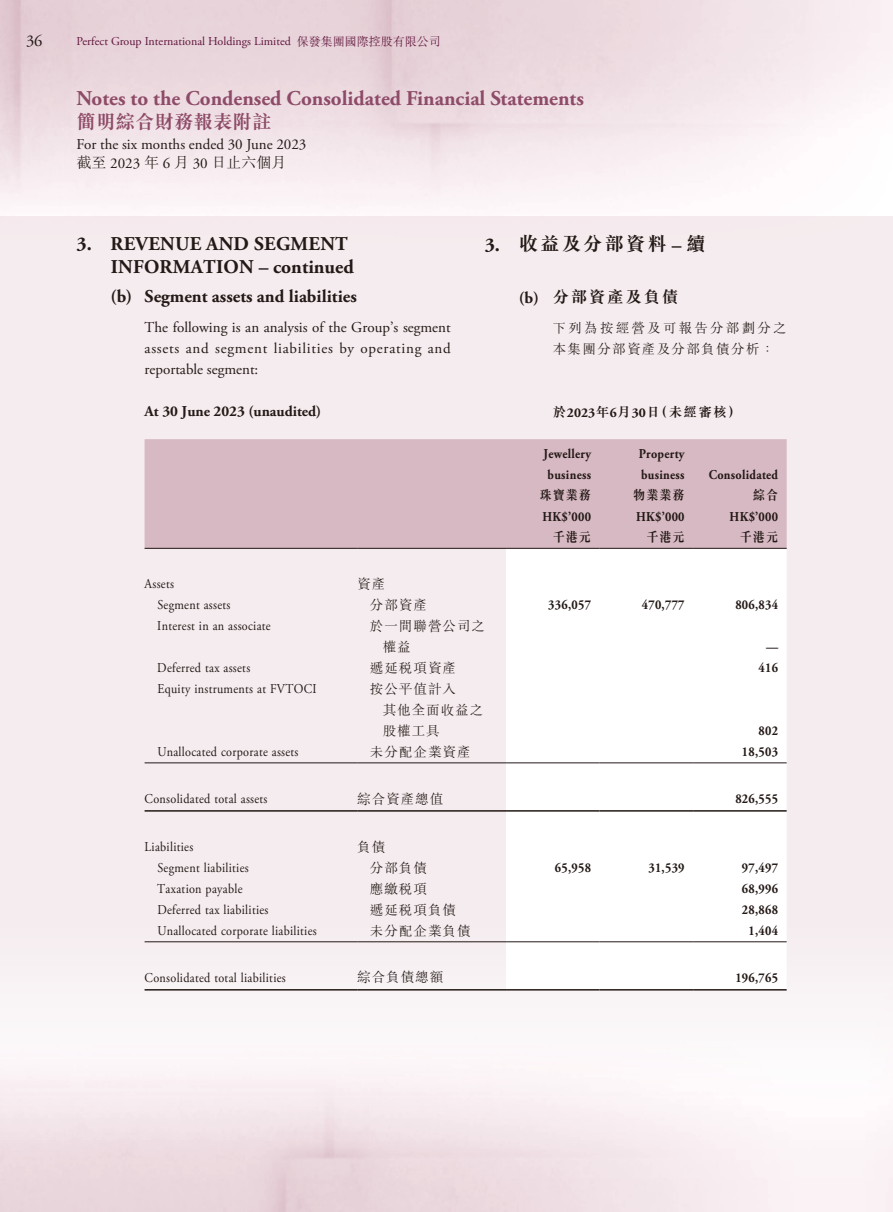
<style>
.page{position:relative;width:893px;height:1212px;background:#fff}
.page>*{position:absolute;margin:0;border:0;box-sizing:border-box;transform-origin:0 0}
.t1{font:700 21px "Adobe Garamond Pro";color:#8e4b67}
.t2{font:700 19.5px/22.5px "Adobe Garamond Pro";letter-spacing:.015em;color:#231916}
.t3{font:700 19.5px "M Sung HK";letter-spacing:.1em;color:#231916}
.t4{font:700 19.5px "M Sung HK";color:#8e4b67}
.t5{font:700 18px "Adobe Garamond Pro";color:#231916}
.t6{font:700 16.5px "M Sung HK";letter-spacing:.1em;color:#231916}
.t7{font:16.5px "Adobe Garamond Pro";color:#231916}
.t8{font:15px/21px "Adobe Garamond Pro";color:#231916;text-align:justify}
.t9{font:700 15px "Adobe Garamond Pro";color:#231916}
.t10{font:300 15px "M Sung HK";color:#231916}
.t11{font:13.5px "Adobe Garamond Pro";letter-spacing:.025em;color:#231916;scale:.9 1}
.t12{font:700 13.5px/21px "Adobe Garamond Pro";letter-spacing:.025em;color:#231916;text-align:center;scale:.9 1}
.t13{font:300 13.5px/21px "M Sung HK";letter-spacing:.075em;color:#231916}
.t14{font:300 13.5px/21px "M Sung HK";letter-spacing:.165em;color:#231916}
.t15{font:700 13.5px "M Sung HK";letter-spacing:.075em;color:#231916;scale:.9 1}
.t16{font:700 13.5px "M Sung HK";letter-spacing:.075em;color:#231916}
.t17{font:12px "Adobe Garamond Pro";color:#60153b}
.s1{font-family:"M Sung HK";font-weight:300}
.s2{font-family:"Adobe Garamond Pro";font-weight:400}
.s3{font-family:"Adobe Garamond Pro"}
</style>
<div class="page">
<div style="left:0;top:217px;width:893px;height:932px;background:#f5ecef"></div>
<div style="left:145px;top:439px;width:642px;height:109px;background:#d7b9c3"></div>
<div style="left:506px;top:549px;width:281px;height:440px;background:#fff"></div>
<hr style="left:145px;top:548px;width:212px;height:1px;background:#231916">
<hr style="left:357px;top:548px;width:149px;height:1px;background:#231916">
<hr style="left:506px;top:548px;width:94px;height:1px;background:#231916">
<hr style="left:600px;top:548px;width:93px;height:1px;background:#231916">
<hr style="left:693px;top:548px;width:94px;height:1px;background:#231916">
<hr style="left:145px;top:762px;width:212px;height:1px;background:#231916">
<hr style="left:357px;top:762px;width:149px;height:1px;background:#231916">
<hr style="left:506px;top:762px;width:94px;height:1px;background:#231916">
<hr style="left:600px;top:762px;width:93px;height:1px;background:#231916">
<hr style="left:693px;top:762px;width:94px;height:1px;background:#231916">
<hr style="left:145px;top:810px;width:212px;height:2px;background:#231916">
<hr style="left:357px;top:810px;width:149px;height:2px;background:#231916">
<hr style="left:506px;top:810px;width:94px;height:2px;background:#231916">
<hr style="left:600px;top:810px;width:93px;height:2px;background:#231916">
<hr style="left:693px;top:810px;width:94px;height:2px;background:#231916">
<hr style="left:145px;top:941px;width:212px;height:1px;background:#231916">
<hr style="left:357px;top:941px;width:149px;height:1px;background:#231916">
<hr style="left:506px;top:941px;width:94px;height:1px;background:#231916">
<hr style="left:600px;top:941px;width:93px;height:1px;background:#231916">
<hr style="left:693px;top:941px;width:94px;height:1px;background:#231916">
<hr style="left:145px;top:989px;width:212px;height:1px;background:#231916">
<hr style="left:357px;top:989px;width:149px;height:1px;background:#231916">
<hr style="left:506px;top:989px;width:94px;height:1px;background:#231916">
<hr style="left:600px;top:989px;width:93px;height:1px;background:#231916">
<hr style="left:693px;top:989px;width:94px;height:1px;background:#231916">
<p class="t7" style="left:26px;top:30px;width:18px">36</p>
<p class="t17" style="left:77px;top:34px;width:366px">Perfect Group International Holdings Limited <span class="s1">保發集團國際控股有限公司</span></p>
<h1 class="t1" style="left:77px;top:86px;width:509px">Notes to the Condensed Consolidated Financial Statements</h1>
<h2 class="t4" style="left:77px;top:112px;width:197px">簡明綜合財務報表附註</h2>
<p class="t8" style="left:77px;top:135px;width:231px">For the six months ended 30 June 2023</p>
<p class="t10" style="left:77px;top:152px;width:212px">截至 <span class="s2">2023</span> 年 <span class="s2">6</span> 月 <span class="s2">30</span> 日止六個月</p>
<h2 class="t2" style="left:111px;top:233px;width:245px;text-indent:-34px">3. REVENUE AND SEGMENT<br>INFORMATION – continued</h2>
<h3 class="t5" style="left:111px;top:286px;width:248px">(b) Segment assets and liabilities</h3>
<p class="t8" style="left:145px;top:317px;width:308px">The following is an analysis of the Group’s segment assets and segment liabilities by operating and reportable segment:</p>
<p class="t9" style="left:145px;top:402px;width:178px">At 30 June 2023 (unaudited)</p>
<h2 class="t3" style="left:485px;top:234px;width:222px"><span class="s3">3.</span> 收益及分部資料 <span class="s3">–</span> 續</h2>
<p class="t6" style="left:519px;top:289px;width:161px"><span class="s3">(b)</span> 分部資產及負債</p>
<p class="t14" style="left:553px;top:316px;width:235px">下列為按經營及可報告分部劃分之本集團分部資產及分部負債分析：</p>
<p class="t16" style="left:553px;top:405px;width:190px">於<span class="s3">2023</span>年<span class="s3">6</span>月<span class="s3">30</span>日（未經審核）</p>
<p class="t12" style="left:543px;top:443px;width:54px">Jewellery business</p>
<p class="t12" style="left:639px;top:443px;width:53px;text-align:left">Property business</p>
<p class="t12" style="left:709px;top:464px;width:79px">Consolidated</p>
<p class="t15" style="left:540px;top:489px;width:58px">珠寶業務</p>
<p class="t15" style="left:633px;top:489px;width:58px">物業業務</p>
<p class="t15" style="left:753px;top:489px;width:29px">綜合</p>
<p class="t12" style="left:542px;top:506px;width:55px">HK$’000</p>
<p class="t12" style="left:636px;top:506px;width:55px">HK$’000</p>
<p class="t12" style="left:730px;top:506px;width:55px">HK$’000</p>
<p class="t15" style="left:553px;top:531px;width:44px">千港元</p>
<p class="t15" style="left:646px;top:531px;width:44px">千港元</p>
<p class="t15" style="left:740px;top:531px;width:44px">千港元</p>
<p class="t11" style="left:145px;top:576px;width:34px">Assets</p>
<p class="t13" style="left:357px;top:573px;width:30px">資產</p>
<p class="t11" style="left:157px;top:597px;width:83px">Segment assets</p>
<p class="t13" style="left:370px;top:594px;width:59px">分部資產</p>
<p class="t12" style="left:548px;top:595px;width:49px">336,057</p>
<p class="t12" style="left:642px;top:595px;width:49px">470,777</p>
<p class="t12" style="left:735px;top:595px;width:49px">806,834</p>
<p class="t11" style="left:157px;top:618px;width:128px">Interest in an associate</p>
<p class="t13" style="left:383px;top:615px;width:104px;text-indent:-13px">於一間聯營公司之權益</p>
<p class="t12" style="left:766px;top:637px;width:15px">—</p>
<p class="t11" style="left:157px;top:660px;width:105px">Deferred tax assets</p>
<p class="t13" style="left:370px;top:657px;width:88px">遞延稅項資產</p>
<p class="t12" style="left:759px;top:658px;width:23px">416</p>
<p class="t11" style="left:157px;top:681px;width:178px">Equity instruments at FVTOCI</p>
<p class="t13" style="left:383px;top:678px;width:102px;text-indent:-13px">按公平值計入<br>其他全面收益之股權工具</p>
<p class="t12" style="left:759px;top:721px;width:23px">802</p>
<p class="t11" style="left:157px;top:744px;width:158px">Unallocated corporate assets</p>
<p class="t13" style="left:370px;top:741px;width:102px">未分配企業資產</p>
<p class="t12" style="left:742px;top:742px;width:42px">18,503</p>
<p class="t11" style="left:145px;top:790px;width:138px">Consolidated total assets</p>
<p class="t13" style="left:357px;top:787px;width:88px">綜合資產總值</p>
<p class="t12" style="left:735px;top:788px;width:49px">826,555</p>
<p class="t11" style="left:145px;top:839px;width:56px">Liabilities</p>
<p class="t13" style="left:357px;top:836px;width:30px">負債</p>
<p class="t11" style="left:157px;top:860px;width:103px">Segment liabilities</p>
<p class="t13" style="left:370px;top:857px;width:59px">分部負債</p>
<p class="t12" style="left:555px;top:858px;width:42px">65,958</p>
<p class="t12" style="left:648px;top:858px;width:42px">31,539</p>
<p class="t12" style="left:742px;top:858px;width:42px">97,497</p>
<p class="t11" style="left:157px;top:881px;width:96px">Taxation payable</p>
<p class="t13" style="left:370px;top:878px;width:59px">應繳稅項</p>
<p class="t12" style="left:742px;top:879px;width:42px">68,996</p>
<p class="t11" style="left:157px;top:902px;width:125px">Deferred tax liabilities</p>
<p class="t13" style="left:370px;top:899px;width:88px">遞延稅項負債</p>
<p class="t12" style="left:742px;top:900px;width:42px">28,868</p>
<p class="t11" style="left:157px;top:923px;width:179px">Unallocated corporate liabilities</p>
<p class="t13" style="left:370px;top:920px;width:102px">未分配企業負債</p>
<p class="t12" style="left:749px;top:921px;width:34px">1,404</p>
<p class="t11" style="left:145px;top:969px;width:158px">Consolidated total liabilities</p>
<p class="t13" style="left:357px;top:966px;width:88px">綜合負債總額</p>
<p class="t12" style="left:735px;top:967px;width:49px">196,765</p>
</div>
